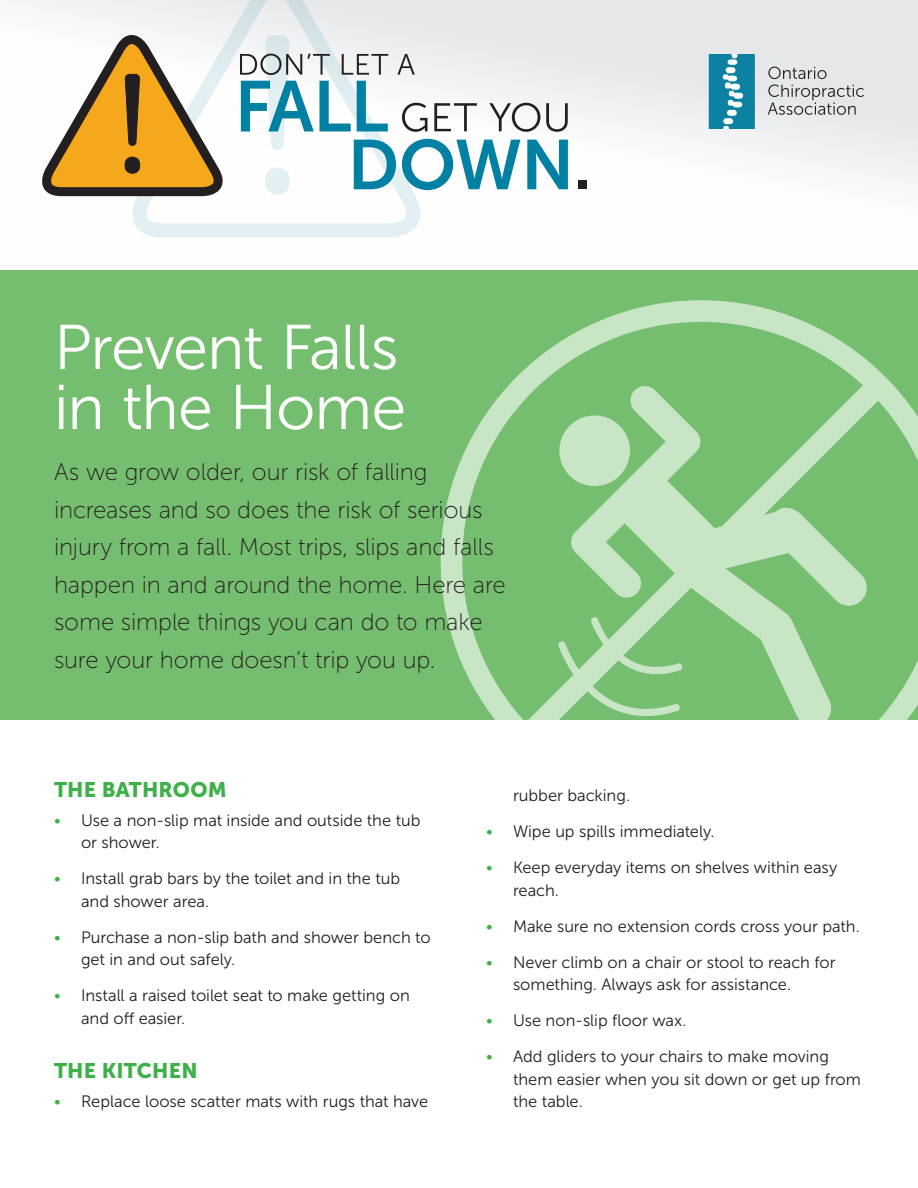
<style>
.page{position:relative;width:918px;height:1188px;background:#fff}
.page>*{position:absolute;margin:0;border:0;box-sizing:border-box;transform-origin:0 0}
.Intro_title{font:63px/60px "Museo Sans 300";letter-spacing:-.02em;color:#fff}
.intro_text{font:24px/37.5px "Museo Sans 100";letter-spacing:-.005em;color:#231f20}
.Subtitle{font:21px "Museo Sans 900";letter-spacing:.01em;color:#3eb049}
.t1{font:16.5px/22.5px "Museo Sans 300";letter-spacing:-.005em;color:#231f20}
.s1{color:#3eb049}
</style>
<div class="page">
<svg style="left:11px;top:0;width:907px;height:214px"></svg>
<div style="left:0;top:270px;width:918px;height:449px;background:#76be6f"></div>
<svg style="left:133px;top:0;width:288px;height:238px"></svg>
<svg style="left:265px;top:168px;width:25px;height:27px"></svg>
<svg style="left:37px;top:28px;width:190px;height:176px"></svg>
<svg style="left:709px;top:54px;width:46px;height:75px;background:#3294b0"></svg>
<svg style="left:768px;top:67px;width:96px;height:48px;background:#c9c9cb"></svg>
<svg style="left:441px;top:300px;width:477px;height:419px"></svg>
<svg style="left:240px;top:35px;width:328px;height:155px"></svg>
<div style="left:578px;top:180px;width:9px;height:9px;background:#231f20"></div>
<p class="Intro_title" style="left:54px;top:318px;width:354px">Prevent Falls in the Home</p>
<p class="intro_text" style="left:54px;top:453px;width:453px">As we grow older, our risk of falling increases and so does the risk of serious injury from a fall. Most trips, slips and falls happen in and around the home. Here are some simple things you can do to make sure your home doesn’t trip you up.</p>
<p class="Subtitle" style="left:54px;top:777px;width:174px">THE BATHROOM</p>
<p class="t1" style="left:81px;top:809px;width:341px;text-indent:-27px"><span class="s1">•</span> Use a non-slip mat inside and outside the tub or shower.</p>
<p class="t1" style="left:81px;top:867px;width:321px;text-indent:-27px"><span class="s1">•</span> Install grab bars by the toilet and in the tub and shower area.</p>
<p class="t1" style="left:81px;top:926px;width:351px;text-indent:-27px"><span class="s1">•</span> Purchase a non-slip bath and shower bench to get in and out safely.</p>
<p class="t1" style="left:81px;top:984px;width:330px;text-indent:-27px"><span class="s1">•</span> Install a raised toilet seat to make getting on and off easier.</p>
<p class="Subtitle" style="left:54px;top:1058px;width:145px">THE KITCHEN</p>
<p class="t1" style="left:54px;top:1090px;width:376px"><span class="s1">•</span> Replace loose scatter mats with rugs that have</p>
<p class="t1" style="left:513px;top:784px;width:119px">rubber backing.</p>
<p class="t1" style="left:486px;top:820px;width:230px"><span class="s1">•</span> Wipe up spills immediately.</p>
<p class="t1" style="left:513px;top:856px;width:326px;text-indent:-27px"><span class="s1">•</span> Keep everyday items on shelves within easy reach.</p>
<p class="t1" style="left:486px;top:915px;width:375px"><span class="s1">•</span> Make sure no extension cords cross your path.</p>
<p class="t1" style="left:513px;top:951px;width:324px;text-indent:-27px"><span class="s1">•</span> Never climb on a chair or stool to reach for something. Always ask for assistance.</p>
<p class="t1" style="left:486px;top:1009px;width:202px"><span class="s1">•</span> Use non-slip floor wax.</p>
<p class="t1" style="left:513px;top:1045px;width:349px;text-indent:-27px"><span class="s1">•</span> Add gliders to your chairs to make moving them easier when you sit down or get up from the table.</p>
</div>
